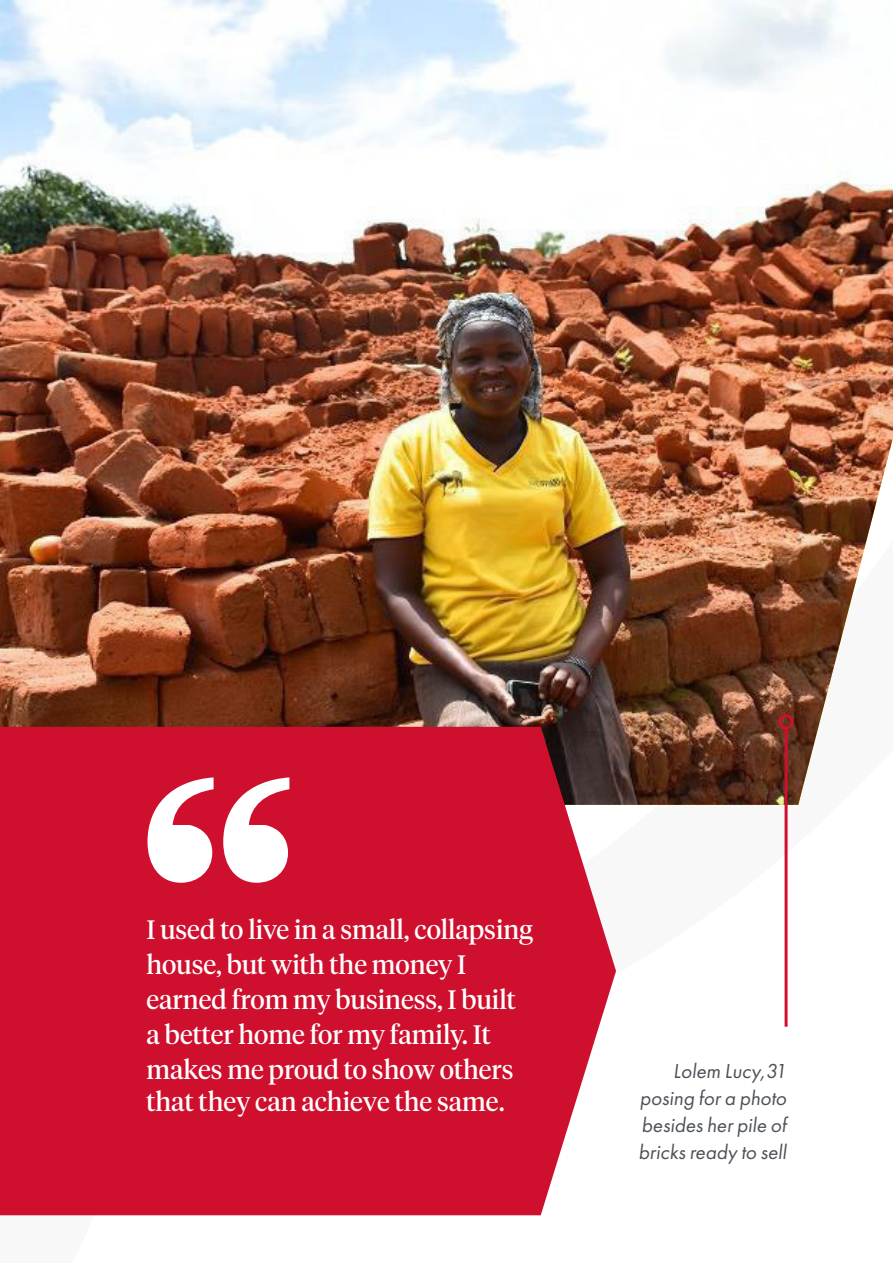
<style>
.page{position:relative;width:893px;height:1263px;background:#fff}
.page>*{position:absolute;margin:0;border:0;box-sizing:border-box;transform-origin:0 0}
.t1{font:440.7px "Tiempos Headline";color:#fff}
.Quote_Text{font:26.55px/34.8px "Tiempos Headline";color:#fff}
.Caption_Text{font:21px/27px "Futura PT";color:#4d5259;text-align:justify}
.s1{font-family:"Minion Pro";font-weight:700}
</style>
<div class="page">
<img style="left:0;top:0;width:893px;height:805px">
<div style="left:0;top:727px;width:616px;height:488px;background:#cf0f2e"></div>
<hr style="left:785px;top:728px;width:3px;height:299px;background:#cf0f2e">
<div style="left:779px;top:714px;width:15px;height:15px;border:3px solid #cf0f2e;border-radius:50%"></div>
<p class="t1" style="left:130px;top:653px;width:173px">“</p>
<p class="Quote_Text" style="left:146px;top:911px;width:388px">I used to live in a small, collapsing house, but with the money I earned from my business, I built a better home for my family. It makes me proud to show others</p>
<p class="Quote_Text" style="left:146px;top:1083px;width:360px">that they can achieve the same<span class="s1">.</span></p>
<p class="Caption_Text" style="left:639px;top:1057px;width:153px;text-indent:35px">Lolem Lucy,31 posing for a photo besides her pile of bricks ready to sell</p>
</div>
